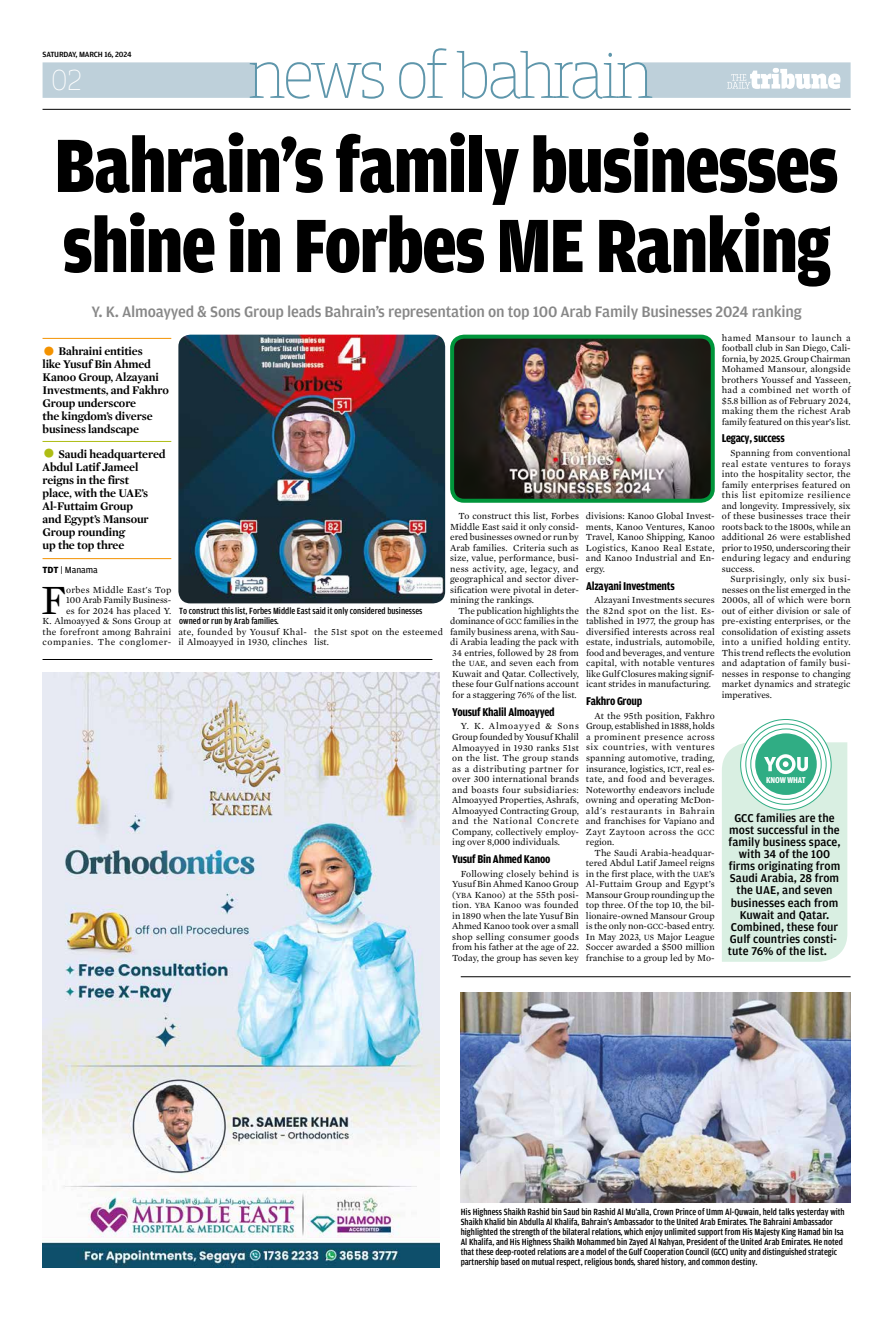
<style>
.page{position:relative;width:879px;height:1319px;background:#fff}
.page>*{position:absolute;margin:0;border:0;box-sizing:border-box;transform-origin:0 0}
.t1{font:900 condensed 80px/80px "Amplitude";letter-spacing:-.015em;color:#000}
.t2{font:42.5px "Mercury Text G1 Roman";color:#000}
.t3{font:100 30.4px "Breakers Slab";color:#fff}
.t4{font:500 16px "Amplitude";letter-spacing:-.015em;color:#878787}
.t5{font:700 12px/13px "Mercury Display";letter-spacing:-.01em;color:#000}
.t6{font:500 12px "Amplitude";color:#000}
.t7{font:700 condensed 12px "Amplitude";letter-spacing:-.02em;color:#000}
.t8{font:9.5px/10.5px "Mercury Text G1 Roman";color:#000;text-align:justify}
.t9{font:500 condensed 9.5px/10px "Amplitude";color:#000}
.t10{font:9.5px/10.5px "Mercury Text G1 Roman";letter-spacing:.02em;color:#000;text-align:right}
.t11{font:9.5px/10.5px "Mercury Text G1 Roman";letter-spacing:.025em;color:#000}
.t12{font:9.5px "Amplitude";color:#000}
.t13{font:700 condensed 9px "Amplitude";letter-spacing:-.02em;color:#fff}
.t14{font:500 8px "Amplitude";letter-spacing:-.02em;color:#000}
.s1{font-size:28px;color:#f39200}
.s2{font-size:28px;color:#aebd14}
.s3{font-weight:700}
.s4{font-size:8.1px}
</style>
<div class="page">
<hr style="left:43px;top:109px;width:807px;height:1px;background:#000">
<svg style="left:43px;top:48px;width:807px;height:51px"></svg>
<hr style="left:43px;top:338px;width:128px;height:1px;background:#f39200">
<hr style="left:43px;top:441px;width:128px;height:1px;background:#aebd14">
<hr style="left:43px;top:558px;width:128px;height:1px;background:#f39200">
<img style="left:178px;top:334px;width:267px;height:269px">
<img style="left:452px;top:339px;width:261px;height:161px">
<div style="left:450px;top:334px;width:265px;height:168px;border:4px solid #00953b;border-radius:12px"></div>
<svg style="left:740px;top:719px;width:91px;height:90px"></svg>
<svg style="left:746px;top:723px;width:80px;height:81px"></svg>
<div style="left:755px;top:733px;width:62px;height:61px;background:#30ad84;border-radius:50%"></div>
<svg style="left:722px;top:742px;width:125px;height:219px;background:#cbe9da"></svg>
<hr style="left:461px;top:976px;width:389px;height:1px;background:#000">
<hr style="left:43px;top:659px;width:389px;height:1px;background:#000">
<img style="left:461px;top:992px;width:389px;height:209px">
<img style="left:43px;top:672px;width:396px;height:595px">
<p class="t14" style="left:43px;top:50px;width:91px">SATURDAY, MARCH 16, 2024</p>
<h3 class="t3" style="left:51px;top:63px;width:32px">02</h3>
<h1 class="t1" style="left:55px;top:127px;width:785px">Bahrain's family businesses shine in Forbes ME Ranking</h1>
<h3 class="t4" style="left:92px;top:303px;width:711px">Y. K. Almoayyed &amp; Sons Group leads Bahrain’s representation on top 100 Arab Family Businesses 2024 ranking</h3>
<p class="t5" style="left:43px;top:344px;width:128px"><span class="s1">•</span> Bahraini entities<br>like Yusuf Bin Ahmed<br>Kanoo Group, Alzayani<br>Investments, and Fakhro<br>Group underscore<br>the kingdom’s diverse business landscape</p>
<p class="t5" style="left:43px;top:447px;width:125px"><span class="s2">•</span> Saudi headquartered<br>Abdul Latif Jameel reigns in the first<br>place, with the UAE’s<br>Al-Futtaim Group<br>and Egypt’s Mansour<br>Group rounding<br>up the top three</p>
<p class="t12" style="left:43px;top:564px;width:57px"><span class="s3">TDT</span> | Manama</p>
<h2 class="t2" style="left:41px;top:574px;width:27px">F</h2>
<p class="t8" style="left:722px;top:332px;width:130px">hamed Mansour to launch a football club in San Diego, Cali&shy;fornia, by 2025. Group Chairman Mohamed Mansour, alongside brothers Youssef and Yasseen, had a combined net worth of $5.8 billion as of February 2024, making them the richest Arab family featured on this year’s list.</p>
<p class="t7" style="left:722px;top:432px;width:64px">Legacy, success</p>
<p class="t8" style="left:722px;top:448px;width:130px;text-indent:9px">Spanning from conventional real estate ventures to forays into the hospitality sector, the family enterprises featured on this list epitomize resilience and longevity. Impressively, six of these businesses trace their roots back to the 1800s, while an additional 26 were established prior to 1950, underscoring their enduring legacy and enduring success.</p>
<p class="t8" style="left:722px;top:574px;width:130px;text-indent:9px">Surprisingly, only six busi&shy;nesses on the list emerged in the 2000s, all of which were born out of either division or sale of pre-existing enterprises, or the consolidation of existing assets into a unified holding entity.<br>This trend reflects the evolution and adaptation of family busi&shy;nesses in response to changing market dynamics and strategic imperatives.</p>
<p class="t8" style="left:586px;top:511px;width:130px">divisions: Kanoo Global Invest&shy;ments, Kanoo Ventures, Kanoo Travel, Kanoo Shipping, Kanoo Logistics, Kanoo Real Estate, and Kanoo Industrial and En&shy;ergy.</p>
<p class="t7" style="left:586px;top:579px;width:90px">Alzayani Investments</p>
<p class="t8" style="left:586px;top:595px;width:130px;text-indent:9px">Alzayani Investments secures the 82nd spot on the list. Es&shy;tablished in 1977, the group has diversified interests across real estate, industrials, automobile, food and beverages, and venture capital, with notable ventures like Gulf Closures making signif&shy;icant strides in manufacturing.</p>
<p class="t7" style="left:586px;top:694px;width:58px">Fakhro Group</p>
<p class="t8" style="left:586px;top:710px;width:130px;text-indent:9px">At the 95th position, Fakhro Group, established in 1888, holds a prominent presence across six countries, with ventures spanning automotive, trading, insurance, logistics, <span class="s4">ICT</span>, real es&shy;tate, and food and beverages.<br>Noteworthy endeavors include owning and operating McDon&shy;ald's restaurants in Bahrain and franchises for Vapiano and Zayt Zaytoon across the <span class="s4">GCC </span>region.</p>
<p class="t8" style="left:586px;top:847px;width:130px;text-indent:9px">The Saudi Arabia-headquar&shy;tered Abdul Latif Jameel reigns in the first place, with the <span class="s4">UAE</span>’s Al-Futtaim Group and Egypt’s Mansour Group rounding up the top three. Of the top 10, the bil&shy;lionaire-owned Mansour Group is the only non-<span class="s4">GCC</span>-based entry.<br>In May 2023, <span class="s4">US</span> Major League Soccer awarded a $500 million franchise to a group led by Mo-</p>
<p class="t8" style="left:450px;top:511px;width:130px;text-indent:9px">To construct this list, Forbes Middle East said it only consid&shy;ered businesses owned or run by Arab families. Criteria such as size, value, performance, busi&shy;ness activity, age, legacy, and geographical and sector diver&shy;sification were pivotal in deter&shy;mining the rankings.</p>
<p class="t8" style="left:450px;top:605px;width:130px;text-indent:9px">The publication highlights the dominance of <span class="s4">GCC</span> families in the family business arena, with Sau&shy;di Arabia leading the pack with 34 entries, followed by 28 from the <span class="s4">UAE</span>, and seven each from Kuwait and Qatar. Collectively, these four Gulf nations account for a staggering 76% of the list.</p>
<p class="t7" style="left:452px;top:705px;width:104px">Yousuf Khalil Almoayyed</p>
<p class="t8" style="left:452px;top:721px;width:128px;text-indent:9px">Y. K. Almoayyed &amp; Sons Group founded by Yousuf Khalil Almoayyed in 1930 ranks 51st on the list. The group stands as a distributing partner for over 300 international brands and boasts four subsidiaries:<br>Almoayyed Properties, Ashrafs, Almoayyed Contracting Group, and the National Concrete Company, collectively employ&shy;ing over 8,000 individuals.</p>
<p class="t7" style="left:452px;top:852px;width:100px">Yusuf Bin Ahmed Kanoo</p>
<p class="t8" style="left:452px;top:868px;width:128px;text-indent:9px">Following closely behind is Yusuf Bin Ahmed Kanoo Group (<span class="s4">YBA</span> Kanoo) at the 55th posi&shy;tion. <span class="s4">YBA</span> Kanoo was founded in 1890 when the late Yusuf Bin Ahmed Kanoo took over a small shop selling consumer goods from his father at the age of 22.<br>Today, the group has seven key</p>
<p class="t10" style="left:43px;top:584px;width:130px">orbes Middle East's Top<br>100 Arab Family Business-<br>es for 2024 has placed Y.<br>K. Almoayyed &amp; Sons Group at the forefront among Bahraini companies. The conglomer-</p>
<p class="t9" style="left:179px;top:606px;width:245px">To construct this list, Forbes Middle East said it only considered businesses owned or run by Arab families.</p>
<p class="t8" style="left:178px;top:626px;width:130px">ate, founded by Yousuf Khal&shy;il Almoayyed in 1930, clinches</p>
<p class="t11" style="left:314px;top:626px;width:130px">the 51st spot on the esteemed list.</p>
<p class="t13" style="left:766px;top:775px;width:41px">KNOW WHAT</p>
<p class="t6" style="left:734px;top:811px;width:102px">GCC families are the</p>
<p class="t6" style="left:729px;top:823px;width:112px">most successful in the</p>
<p class="t6" style="left:728px;top:835px;width:114px">family business space,</p>
<p class="t6" style="left:739px;top:847px;width:93px">with 34 of the 100</p>
<p class="t6" style="left:729px;top:859px;width:113px">firms originating from</p>
<p class="t6" style="left:730px;top:871px;width:111px">Saudi Arabia, 28 from</p>
<p class="t6" style="left:736px;top:883px;width:98px">the UAE, and seven</p>
<p class="t6" style="left:731px;top:895px;width:109px">businesses each from</p>
<p class="t6" style="left:740px;top:907px;width:91px">Kuwait and Qatar.</p>
<p class="t6" style="left:731px;top:919px;width:109px">Combined, these four</p>
<p class="t6" style="left:730px;top:931px;width:109px">Gulf countries consti-</p>
<p class="t6" style="left:728px;top:943px;width:101px">tute 76% of the list.</p>
<p class="t9" style="left:461px;top:1206px;width:385px">His Highness Shaikh Rashid bin Saud bin Rashid Al Mu'alla, Crown Prince of Umm Al-Quwain, held talks yesterday with Shaikh Khalid bin Abdulla Al Khalifa, Bahrain's Ambassador to the United Arab Emirates. The Bahraini Ambassador highlighted the strength of the bilateral relations, which enjoy unlimited support from His Majesty King Hamad bin Isa Al Khalifa, and His Highness Shaikh Mohammed bin Zayed Al Nahyan, President of the United Arab Emirates. He noted that these deep-rooted relations are a model of the Gulf Cooperation Council (GCC) unity and distinguished strategic partnership based on mutual respect, religious bonds, shared history, and common destiny.</p>
</div>
